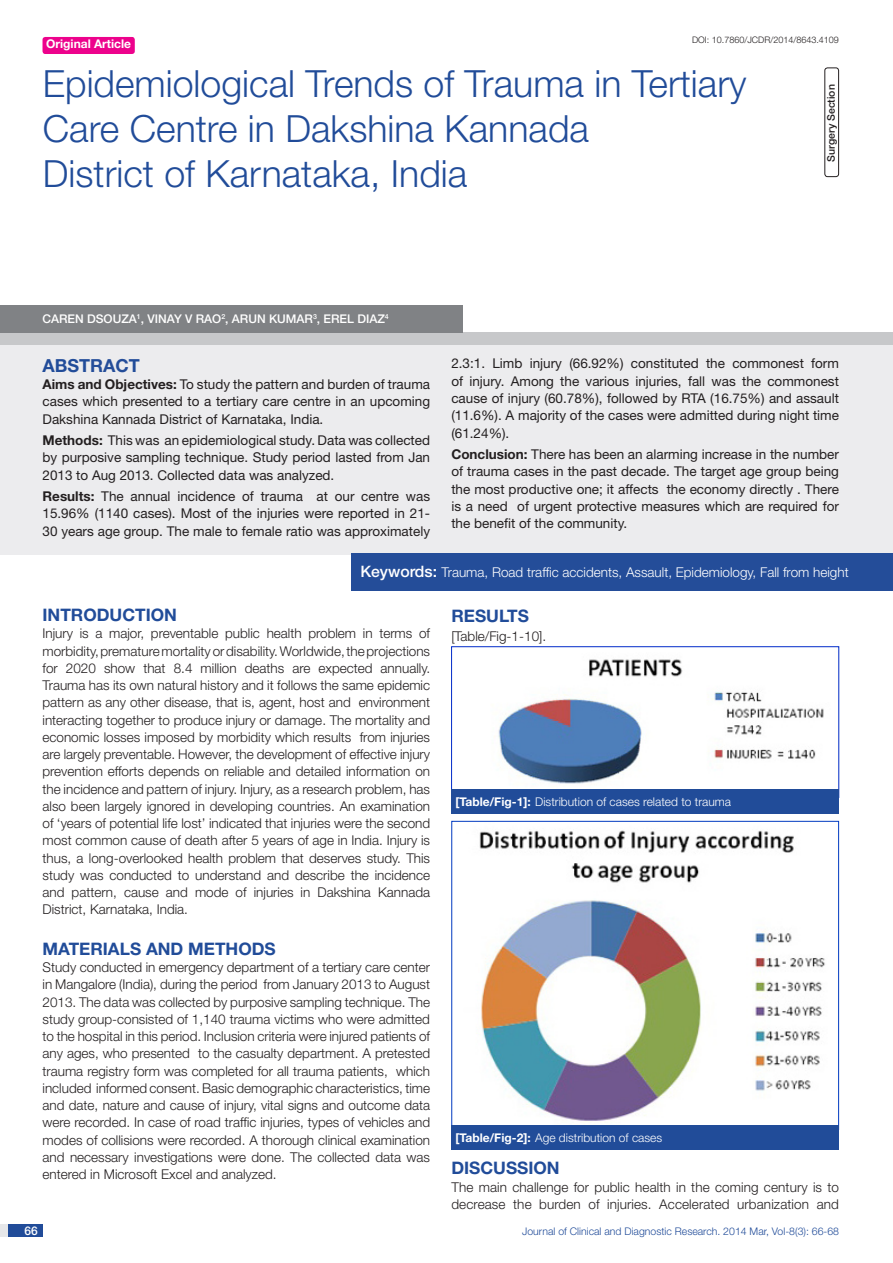
<style>
.page{position:relative;width:893px;height:1263px;background:#fff}
.page>*{position:absolute;margin:0;border:0;box-sizing:border-box;transform-origin:0 0}
.t1{font:300 37.5px/45px "Helvetica Neue";color:#214c99}
.Abstract_head{font:700 18px "Helvetica Neue";color:#214c99}
.Level_1{font:700 17.25px "Helvetica Neue";color:#214c99}
.Body_text{font:700 17.25px "Helvetica Neue";color:#214c99}
.Body_text-2{font:300 13.5px/17.2px "Helvetica Neue";color:#231f20;text-align:justify}
.Body_text-3{font:13.5px/17.2px "Helvetica Neue";color:#231f20;text-align:justify}
.t2{font:300 13.5px "Helvetica Neue";color:#fff}
.Table_text{font:300 12px "Helvetica Neue";color:#fff}
.Author{font:500 12px "Helvetica Neue";color:#fff}
.t3{font:700 12px "Helvetica Neue";color:#fff}
.t4{font:300 10.5px "Helvetica Neue";color:#214c99}
.t5{font:500 10.5px "Helvetica Neue";color:#231f20}
.DOI{font:300 9px "Helvetica Neue";color:#231f20}
.s1{color:#244d99}
.s2{font-weight:700}
.s3{font-weight:500;font-size:15.75px}
</style>
<div class="page">
<div style="left:0;top:1224px;width:43px;height:13px;background:#e6e7e9"></div>
<div style="left:8px;top:1224px;width:35px;height:13px;background:#214c99"></div>
<div style="left:43px;top:37px;width:92px;height:17px;background:#ed028c;border-radius:3px"></div>
<div style="left:0;top:340px;width:893px;height:215px;background:#ececee"></div>
<div style="left:0;top:332px;width:893px;height:12px;background:#c7c8ca"></div>
<div style="left:352px;top:554px;width:541px;height:37px;background:#244d99"></div>
<div style="left:0;top:305px;width:463px;height:27px;background:#808285"></div>
<div style="left:824px;top:67px;width:15px;height:110px;border:1px solid #231f20;border-radius:3px"></div>
<img style="left:494px;top:659px;width:330px;height:125px">
<div style="left:451px;top:646px;width:388px;height:152px;border:1px solid #002bc9"></div>
<div style="left:451px;top:789px;width:388px;height:24px;background:#214c99"></div>
<img style="left:479px;top:830px;width:346px;height:292px">
<div style="left:451px;top:1125px;width:388px;height:24px;background:#214c99"></div>
<p class="DOI" style="left:692px;top:35px;width:148px">DOI: 10.7860/JCDR/2014/8643.4109</p>
<p class="t3" style="left:46px;top:37px;width:87px">Original Article</p>
<p class="t1" style="left:43px;top:60px;width:705px">Epidemiological Trends of Trauma in Tertiary<br>Care Centre in Dakshina Kannada<br>District of Karnataka, India</p>
<p class="t5" style="left:825px;top:162px;width:79px;rotate:-90deg">SURGERY SECTION</p>
<p class="Author" style="left:43px;top:311px;width:348px">CAREN DSOUZA<sup>1</sup>, VINAY V RAO<sup>2</sup>, ARUN KUMAR<sup>3</sup>, EREL DIAZ<sup>4</sup></p>
<p class="Abstract_head" style="left:43px;top:354px;width:98px">ABST<span class="s1">RAC</span>T</p>
<p class="Body_text-3" style="left:43px;top:376px;width:389px"><span class="s2">Aims and Objectives:</span> To study the pattern and burden of trauma cases which presented to a tertiary care centre in an upcoming Dakshina Kannada District of Karnataka, India.</p>
<p class="Body_text-3" style="left:43px;top:432px;width:389px"><span class="s2">Methods:</span> This was an epidemiological study. Data was collected by purposive sampling technique. Study period lasted from Jan 2013 to Aug 2013. Collected data was analyzed.</p>
<p class="Body_text-3" style="left:43px;top:488px;width:389px"><span class="s2">Results:</span> The annual incidence of trauma at our centre was 15.96% (1140 cases). Most of the injuries were reported in 21- 30 years age group. The male to female ratio was approximately</p>
<p class="Body_text-3" style="left:451px;top:355px;width:389px">2.3:1. Limb injury (66.92%) constituted the commonest form of injury. Among the various injuries, fall was the commonest cause of injury (60.78%), followed by RTA (16.75%) and assault (11.6%). A majority of the cases were admitted during night time (61.24%).</p>
<p class="Body_text-3" style="left:451px;top:445px;width:389px"><span class="s2">Conclusion:</span> There has been an alarming increase in the number of trauma cases in the past decade. The target age group being the most productive one; it affects the economy directly . There is a need of urgent protective measures which are required for the benefit of the community.</p>
<p class="t2" style="left:360px;top:563px;width:490px"><span class="s3">KEYWORDS:</span> Trauma, Road traffic accidents, Assault, Epidemiology, Fall from height</p>
<p class="Level_1" style="left:43px;top:604px;width:136px">Introduction</p>
<p class="Body_text-2" style="left:43px;top:625px;width:389px">Injury is a major, preventable public health problem in terms of morbidity, premature mortality or disability. Worldwide, the projections for 2020 show that 8.4 million deaths are expected annually.<br>Trauma has its own natural history and it follows the same epidemic pattern as any other disease, that is, agent, host and environment interacting together to produce injury or damage. The mortality and economic losses imposed by morbidity which results from injuries are largely preventable. However, the development of effective injury prevention efforts depends on reliable and detailed information on the incidence and pattern of injury. Injury, as a research problem, has also been largely ignored in developing countries. An examination of ‘years of potential life lost’ indicated that injuries were the second most common cause of death after 5 years of age in India. Injury is thus, a long-overlooked health problem that deserves study. This study was conducted to understand and describe the incidence and pattern, cause and mode of injuries in Dakshina Kannada District, Karnataka, India.</p>
<p class="Body_text" style="left:43px;top:938px;width:235px">Materials and methods</p>
<p class="Body_text-2" style="left:43px;top:958px;width:389px">Study conducted in emergency department of a tertiary care center in Mangalore (India), during the period from January 2013 to August 2013. The data was collected by purposive sampling technique. The study group-consisted of 1,140 trauma victims who were admitted to the hospital in this period. Inclusion criteria were injured patients of any ages, who presented to the casualty department. A pretested trauma registry form was completed for all trauma patients, which included informed consent. Basic demographic characteristics, time and date, nature and cause of injury, vital signs and outcome data were recorded. In case of road traffic injuries, types of vehicles and modes of collisions were recorded. A thorough clinical examination and necessary investigations were done. The collected data was entered in Microsoft Excel and analyzed.</p>
<p class="Level_1" style="left:451px;top:605px;width:79px">Results</p>
<p class="Body_text-2" style="left:451px;top:627px;width:96px">[Table/Fig-1-10].</p>
<p class="Table_text" style="left:456px;top:794px;width:277px"><span class="s2">[Table/Fig-1]:</span> Distribution of cases related to trauma</p>
<p class="Table_text" style="left:456px;top:1130px;width:208px"><span class="s2">[Table/Fig-2]:</span> Age distribution of cases</p>
<p class="Level_1" style="left:451px;top:1157px;width:110px">Discussion</p>
<p class="Body_text-2" style="left:451px;top:1178px;width:389px">The main challenge for public health in the coming century is to decrease the burden of injuries. Accelerated urbanization and</p>
<p class="Author" style="left:24px;top:1223px;width:15px">66</p>
<p class="t4" style="left:522px;top:1225px;width:318px">Journal of Clinical and Diagnostic Research. 2014 Mar, Vol-8(3): 66-68</p>
</div>
